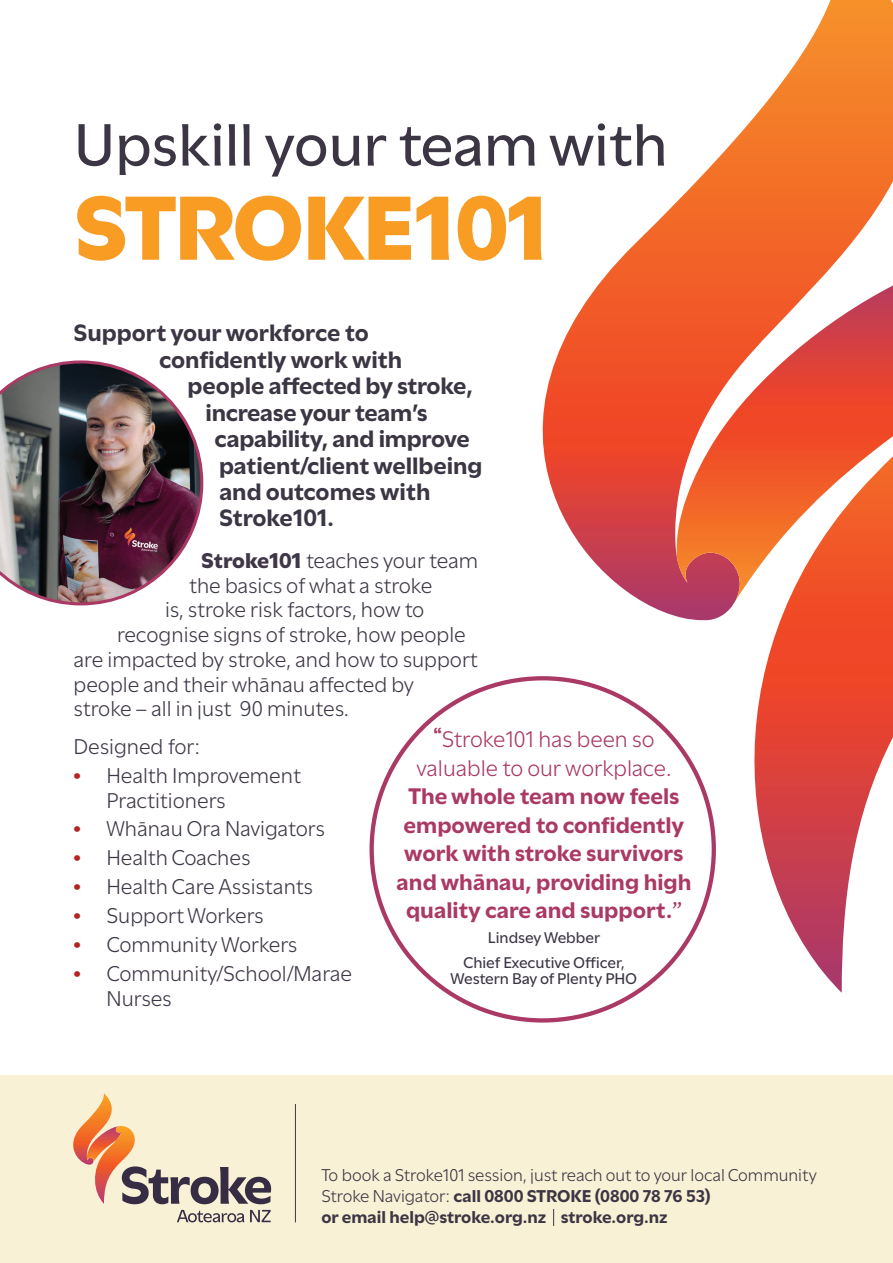
<style>
.page{position:relative;width:893px;height:1263px;background:#fff}
.page>*{position:absolute;margin:0;border:0;box-sizing:border-box;transform-origin:0 0}
.t1{font:900 95.55px "Utile";letter-spacing:-.025em;color:#f89c23}
.t2{font:500 62.7px "Utile";color:#3c3644}
.t3{font:700 24.9px "Utile";letter-spacing:-.01em;color:#3c3644}
.t4{font:700 23.7px/28.5px "Utile";color:#aa3965;text-align:center}
.t5{font:23.7px/28.5px "Utile";color:#aa3965;text-align:center}
.t6{font:22.5px/24.8px "Utile";color:#3f3747}
.t7{font:18px/21px "Utile";color:#3c3644}
.t8{font:500 16.35px/24.8px "Utile";color:#3c3644;text-align:center}
.s1{font-weight:900}
.s2{font-weight:900;color:#b12624}
.s3{font-family:"DM Sans";font-weight:700}
.s4{font-family:"Archer Pro";font-weight:500}
.s5{font-weight:700}
</style>
<div class="page">
<div style="left:0;top:1075px;width:893px;height:188px;background:#f9f1d5"></div>
<svg style="left:250px;top:1210px;width:21px;height:12px"></svg>
<svg style="left:177px;top:1210px;width:67px;height:12px"></svg>
<svg style="left:73px;top:1093px;width:198px;height:111px"></svg>
<svg style="left:553px;top:1209px;width:1px;height:17px"></svg>
<img style="left:0;top:360px;width:203px;height:245px">
<svg style="left:542px;top:0;width:351px;height:620px"></svg>
<svg style="left:674px;top:285px;width:219px;height:316px"></svg>
<svg style="left:706px;top:456px;width:187px;height:537px"></svg>
<hr style="left:295px;top:1104px;width:1px;height:118px;background:#3c3644">
<div style="left:372px;top:678px;width:342px;height:342px;background:#fff;border-radius:50%"></div>
<h2 class="t2" style="left:74px;top:95px;width:596px">Upskill your team with</h2>
<h1 class="t1" style="left:74px;top:151px;width:477px">STROKE101</h1>
<p class="t3" style="left:74px;top:313px;width:297px">Support your workforce to</p>
<p class="t3" style="left:159px;top:339px;width:245px">confidently work with</p>
<p class="t3" style="left:188px;top:366px;width:287px">people affected by stroke,</p>
<p class="t3" style="left:205px;top:392px;width:224px">increase your team’s</p>
<p class="t3" style="left:215px;top:419px;width:257px">capability, and improve</p>
<p class="t3" style="left:219px;top:445px;width:265px">patient/client wellbeing</p>
<p class="t3" style="left:219px;top:472px;width:213px">and outcomes with</p>
<p class="t3" style="left:219px;top:498px;width:116px">Stroke101.</p>
<p class="t6" style="left:201px;top:546px;width:279px"><span class="s1">Stroke101</span> teaches your team</p>
<p class="t6" style="left:189px;top:570px;width:245px">the basics of what a stroke</p>
<p class="t6" style="left:165px;top:595px;width:261px">is, stroke risk factors, how to</p>
<p class="t6" style="left:117px;top:620px;width:350px">recognise signs of stroke, how people</p>
<p class="t6" style="left:74px;top:645px;width:406px">are impacted by stroke, and how to support</p>
<p class="t6" style="left:74px;top:669px;width:342px">people and their whānau affected by</p>
<p class="t6" style="left:74px;top:694px;width:277px">stroke – all in just 90 minutes.</p>
<p class="t6" style="left:74px;top:732px;width:128px">Designed for:</p>
<p class="t6" style="left:107px;top:761px;width:196px;text-indent:-33px"><span class="s2">•</span> Health Improvement<br>Practitioners</p>
<p class="t6" style="left:74px;top:814px;width:253px"><span class="s2">•</span> Whānau Ora Navigators</p>
<p class="t6" style="left:74px;top:843px;width:178px"><span class="s2">•</span> Health Coaches</p>
<p class="t6" style="left:74px;top:872px;width:241px"><span class="s2">•</span> Health Care Assistants</p>
<p class="t6" style="left:74px;top:901px;width:192px"><span class="s2">•</span> Support Workers</p>
<p class="t6" style="left:74px;top:930px;width:225px"><span class="s2">•</span> Community Workers</p>
<p class="t6" style="left:107px;top:959px;width:247px;text-indent:-33px"><span class="s2">•</span> Community/School/Marae<br>Nurses</p>
<p class="t5" style="left:416px;top:723px;width:257px"><span class="s3">“</span>Stroke101 has been so valuable to our workplace.</p>
<p class="t4" style="left:396px;top:779px;width:297px">The whole team now feels empowered to confidently work with stroke survivors and whānau, providing high quality care and support.<span class="s4">”</span></p>
<p class="t8" style="left:463px;top:923px;width:163px">Lindsey Webber<br>Chief Executive Officer,</p>
<p class="t8" style="left:451px;top:965px;width:188px">Western Bay of Plenty PHO</p>
<p class="t7" style="left:321px;top:1163px;width:497px">To book a Stroke101 session, just reach out to your local Community<br>Stroke Navigator: <span class="s5">call 0800 STROKE (0800 78 76 53)<br>or email help@stroke.org.nz stroke.org.nz</span></p>
</div>
